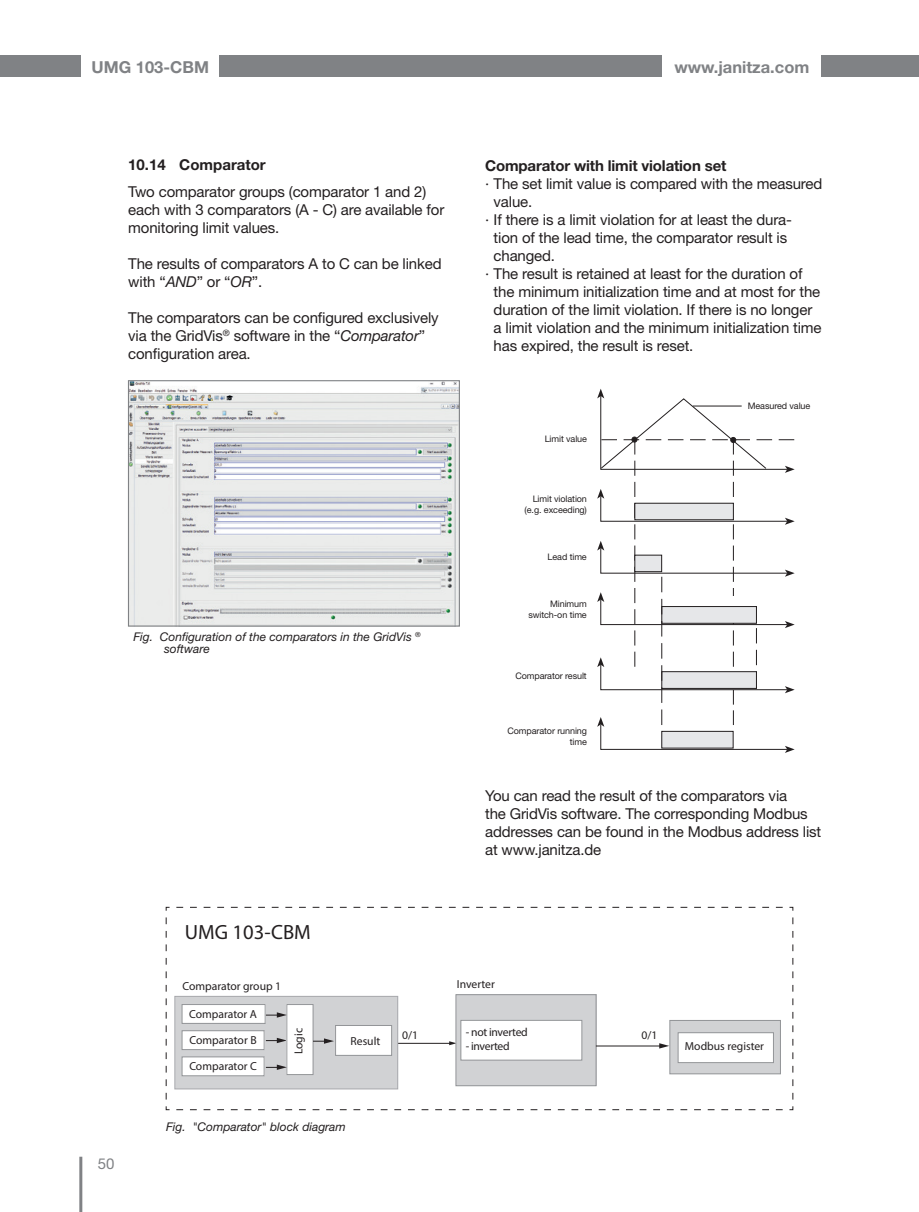
<style>
.page{position:relative;width:919px;height:1212px;background:#fff}
.page>*{position:absolute;margin:0;border:0;box-sizing:border-box;transform-origin:0 0}
.t1{font:20.7px "Helvetica Neue LT";color:#231f20}
.t2{font:700 16.5px "Helvetica Neue LT";color:#808285}
._18_10pt_Fliesstext{font:15px/18px "Helvetica Neue LT";letter-spacing:-.01em;color:#231f20}
._18_10pt_Fliesstext-2{font:700 15px "Helvetica Neue LT";letter-spacing:-.01em;color:#231f20}
.t3{font:15px "Helvetica Neue LT";color:#808285}
._18_8pt_Abbildung_Ab{font:italic 12px/12px "Helvetica Neue LT";color:#231f20}
.t4{font:11.7px "Helvetica Neue LT";letter-spacing:-.005em;color:#231f20}
.t5{font:11.7px "Helvetica Neue LT";letter-spacing:-.025em;color:#231f20}
.t6{font:11.7px "Myriad Pro";color:#231f20}
._18_10pt_Fliesstext-3{font:9px/10.8px "Helvetica Neue LT";letter-spacing:-.01em;color:#231f20;text-align:right}
.s1{font-style:italic}
</style>
<div class="page">
<div style="left:0;top:55px;width:81px;height:22px;background:#808285"></div>
<hr style="left:79px;top:1157px;width:3px;height:55px;background:#808285">
<div style="left:220px;top:55px;width:442px;height:22px;background:#808285"></div>
<div style="left:821px;top:55px;width:97px;height:22px;background:#808285"></div>
<img style="left:130px;top:382px;width:328px;height:243px">
<div style="left:128px;top:380px;width:332px;height:247px;border:1px solid #808285"></div>
<svg style="left:597px;top:389px;width:197px;height:364px"></svg>
<svg style="left:165px;top:1106px;width:617px;height:4px"></svg>
<svg style="left:165px;top:906px;width:5px;height:193px"></svg>
<svg style="left:176px;top:906px;width:617px;height:5px"></svg>
<svg style="left:789px;top:917px;width:4px;height:193px"></svg>
<div style="left:669px;top:1020px;width:111px;height:54px;background:#d1d2d4"></div>
<div style="left:669px;top:1020px;width:111px;height:54px;border:1px solid #939598"></div>
<hr style="left:397px;top:1043px;width:53px;height:1px;background:#231f20">
<svg style="left:449px;top:1041px;width:6px;height:4px"></svg>
<div style="left:175px;top:996px;width:222px;height:93px;background:#d1d2d4"></div>
<div style="left:174px;top:996px;width:224px;height:93px;border:1px solid #a8a9ad"></div>
<div style="left:182px;top:1004px;width:83px;height:19px;background:#fff"></div>
<div style="left:181px;top:1004px;width:84px;height:20px;border:1px solid #939598"></div>
<svg style="left:266px;top:1038px;width:20px;height:5px"></svg>
<div style="left:182px;top:1031px;width:82px;height:18px;background:#fff"></div>
<div style="left:181px;top:1030px;width:83px;height:20px;border:1px solid #939598"></div>
<div style="left:182px;top:1057px;width:82px;height:19px;background:#fff"></div>
<div style="left:181px;top:1056px;width:83px;height:20px;border:1px solid #939598"></div>
<div style="left:287px;top:1004px;width:26px;height:70px;background:#fff"></div>
<div style="left:286px;top:1004px;width:27px;height:71px;border:1px solid #939598"></div>
<svg style="left:266px;top:1012px;width:21px;height:6px"></svg>
<svg style="left:266px;top:1064px;width:21px;height:6px"></svg>
<div style="left:335px;top:1025px;width:56px;height:30px;background:#fff"></div>
<div style="left:335px;top:1025px;width:57px;height:31px;border:1px solid #939598"></div>
<svg style="left:313px;top:1038px;width:21px;height:6px"></svg>
<div style="left:456px;top:995px;width:140px;height:91px;background:#d1d2d4"></div>
<div style="left:455px;top:994px;width:141px;height:92px;border:1px solid #939598"></div>
<div style="left:461px;top:1020px;width:120px;height:40px;background:#fff"></div>
<div style="left:460px;top:1020px;width:122px;height:40px;border:1px solid #939598"></div>
<hr style="left:596px;top:1045px;width:65px;height:1px;background:#231f20">
<svg style="left:659px;top:1043px;width:10px;height:5px"></svg>
<div style="left:678px;top:1033px;width:95px;height:29px;background:#fff"></div>
<div style="left:677px;top:1032px;width:96px;height:31px;border:1px solid #939598"></div>
<p class="t2" style="left:92px;top:57px;width:119px">UMG 103-CBM</p>
<p class="t2" style="left:674px;top:57px;width:137px">www.janitza.com</p>
<p class="_18_10pt_Fliesstext-2" style="left:128px;top:155px;width:139px">10.14 Comparator</p>
<p class="_18_10pt_Fliesstext" style="left:128px;top:182px;width:317px">Two comparator groups (comparator 1 and 2) each with 3 comparators (A - C) are available for monitoring limit values.</p>
<p class="_18_10pt_Fliesstext" style="left:128px;top:254px;width:315px">The results of comparators A to C can be linked with “<span class="s1">AND</span>” or “<span class="s1">OR</span>”.</p>
<p class="_18_10pt_Fliesstext" style="left:128px;top:308px;width:312px">The comparators can be configured exclusively via the GridVis<sup>®</sup> software in the “<span class="s1">Comparator</span>” configuration area.</p>
<p class="_18_8pt_Abbildung_Ab" style="left:164px;top:631px;width:258px;text-indent:-31px">Fig. Configuration of the comparators in the GridVis <sup>® </sup>software</p>
<p class="_18_10pt_Fliesstext-2" style="left:485px;top:156px;width:243px">Comparator with limit violation set</p>
<p class="_18_10pt_Fliesstext" style="left:493px;top:174px;width:330px;text-indent:-9px">· The set limit value is compared with the measured value.</p>
<p class="_18_10pt_Fliesstext" style="left:493px;top:210px;width:300px;text-indent:-9px">· If there is a limit violation for at least the dura&shy;tion of the lead time, the comparator result is changed.</p>
<p class="_18_10pt_Fliesstext" style="left:493px;top:264px;width:329px;text-indent:-9px">· The result is retained at least for the duration of the minimum initialization time and at most for the duration of the limit violation. If there is no longer a limit violation and the minimum initialization time has expired, the result is reset.</p>
<p class="_18_10pt_Fliesstext-3" style="left:544px;top:434px;width:44px">Limit value</p>
<p class="_18_10pt_Fliesstext-3" style="left:532px;top:493px;width:56px">Limit violation</p>
<p class="_18_10pt_Fliesstext-3" style="left:524px;top:504px;width:64px">(e.g. exceeding)</p>
<p class="_18_10pt_Fliesstext-3" style="left:547px;top:551px;width:41px">Lead time</p>
<p class="_18_10pt_Fliesstext-3" style="left:550px;top:598px;width:38px">Minimum</p>
<p class="_18_10pt_Fliesstext-3" style="left:528px;top:609px;width:60px">switch-on time</p>
<p class="_18_10pt_Fliesstext-3" style="left:515px;top:670px;width:73px">Comparator result</p>
<p class="_18_10pt_Fliesstext-3" style="left:507px;top:725px;width:81px">Comparator running time</p>
<p class="_18_10pt_Fliesstext-3" style="left:747px;top:400px;width:64px">Measured value</p>
<p class="_18_10pt_Fliesstext" style="left:485px;top:786px;width:337px">You can read the result of the comparators via<br>the GridVis software. The corresponding Modbus addresses can be found in the Modbus address list at www.janitza.de</p>
<p class="t3" style="left:98px;top:1154px;width:18px">50</p>
<p class="t1" style="left:185px;top:919px;width:127px">UMG 103-CBM</p>
<p class="t4" style="left:182px;top:979px;width:100px">Comparator group 1</p>
<p class="t4" style="left:189px;top:1006px;width:69px">Comparator A</p>
<p class="t4" style="left:189px;top:1033px;width:69px">Comparator B</p>
<p class="t4" style="left:189px;top:1059px;width:69px">Comparator C</p>
<p class="t4" style="left:291px;top:1054px;width:28px;rotate:-90deg">Logic</p>
<p class="t4" style="left:350px;top:1034px;width:31px">Result</p>
<p class="_18_8pt_Abbildung_Ab" style="left:166px;top:1120px;width:181px">Fig. "Comparator" block diagram</p>
<p class="t4" style="left:402px;top:1028px;width:17px">0/1</p>
<p class="t4" style="left:457px;top:977px;width:40px">Inverter</p>
<p class="t5" style="left:465px;top:1024px;width:64px">- not inverted</p>
<p class="t5" style="left:465px;top:1038px;width:46px">- inverted</p>
<p class="t6" style="left:684px;top:1038px;width:81px">Modbus register</p>
<p class="t4" style="left:641px;top:1028px;width:17px">0/1</p>
</div>
